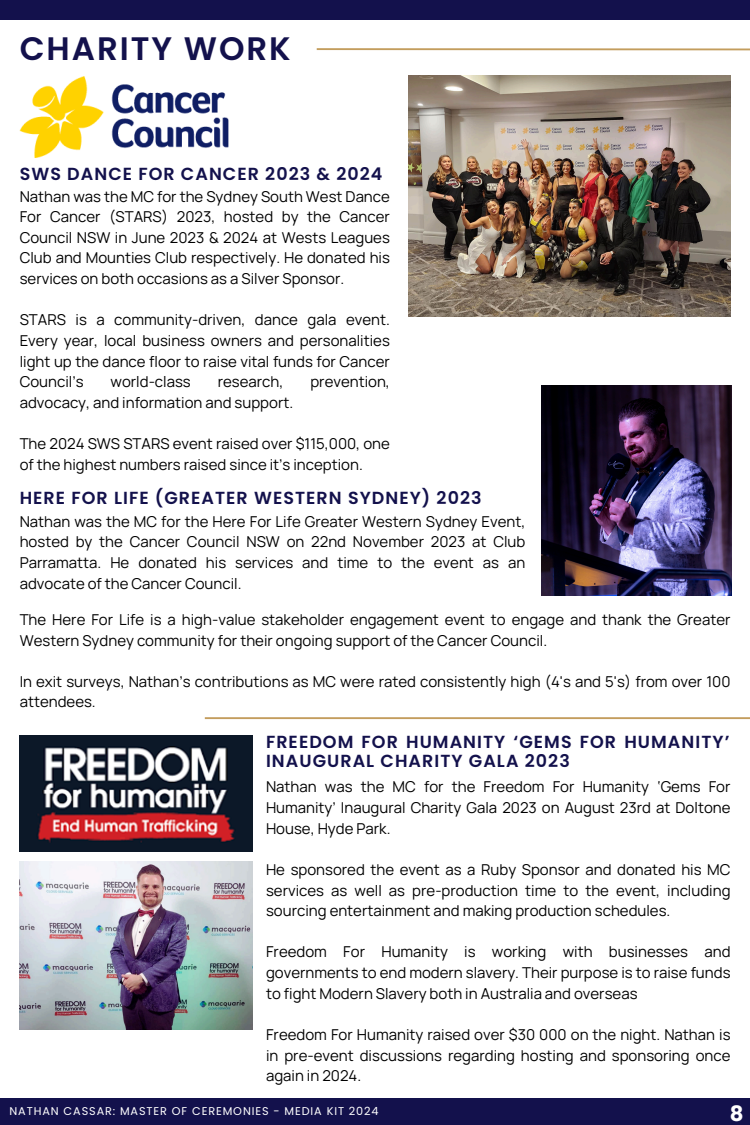
<style>
.page{position:relative;width:750px;height:1125px;background:#fff}
.page>*{position:absolute;margin:0;border:0;box-sizing:border-box;transform-origin:0 0}
.t1{font:600 32.5px "Poppins";letter-spacing:.06em;color:#13114c}
.t2{font:700 21.25px "Poppins";color:#fff}
.t3{font:600 17.5px/18.8px "Poppins";letter-spacing:.06em;color:#13114c}
.t4{font:15px/20.6px "Manrope";color:#000;text-align:justify}
.t5{font:11.25px "Poppins";letter-spacing:.08em;color:#fff}
</style>
<div class="page">
<div style="left:0;top:0;width:750px;height:20px;background:#13114c"></div>
<svg style="left:316px;top:48px;width:434px;height:3px"></svg>
<div style="left:0;top:1099px;width:750px;height:26px;background:#13114c"></div>
<hr style="left:205px;top:717px;width:545px;height:2px;background:#c39d5d">
<img style="left:20px;top:735px;width:232px;height:116px">
<img style="left:19px;top:76px;width:210px;height:82px">
<img style="left:408px;top:75px;width:323px;height:242px">
<img style="left:20px;top:862px;width:232px;height:168px">
<img style="left:542px;top:385px;width:189px;height:210px">
<h1 class="t1" style="left:20px;top:26px;width:273px">CHARITY WORK</h1>
<p class="t3" style="left:20px;top:165px;width:364px">SWS DANCE FOR CANCER 2023 &amp; 2024</p>
<h2 class="t4" style="left:20px;top:185px;width:372px">Nathan was the MC for the Sydney South West Dance For Cancer (STARS) 2023, hosted by the Cancer Council NSW in June 2023 &amp; 2024 at Wests Leagues Club and Mounties Club respectively. He donated his services on both occasions as a Silver Sponsor.</h2>
<p class="t4" style="left:20px;top:309px;width:372px">STARS is a community-driven, dance gala event.<br>Every year, local business owners and personalities light up the dance floor to raise vital funds for Cancer Council’s</p>
<p class="t4" style="left:111px;top:371px;width:82px">world-class</p>
<p class="t4" style="left:218px;top:371px;width:67px">research,</p>
<p class="t4" style="left:310px;top:371px;width:81px">prevention,</p>
<p class="t4" style="left:20px;top:392px;width:275px">advocacy, and information and support.</p>
<h3 class="t4" style="left:20px;top:433px;width:372px">The 2024 SWS STARS event raised over $115,000, one of the highest numbers raised since it’s inception.</h3>
<p class="t3" style="left:20px;top:489px;width:463px">HERE FOR LIFE (GREATER WESTERN SYDNEY) 2023</p>
<p class="t4" style="left:20px;top:511px;width:507px">Nathan was the MC for the Here For Life Greater Western Sydney Event, hosted by the Cancer Council NSW on 22nd November 2023 at Club Parramatta. He donated his services and time to the event as an advocate of the Cancer Council.</p>
<p class="t4" style="left:20px;top:609px;width:712px">The Here For Life is a high-value stakeholder engagement event to engage and thank the Greater<br>Western Sydney community for their ongoing support of the Cancer Council.</p>
<p class="t4" style="left:20px;top:671px;width:712px">In exit surveys, Nathan’s contributions as MC were rated consistently high (4's and 5's) from over 100 attendees.</p>
<h2 class="t3" style="left:266px;top:733px;width:465px">FREEDOM FOR HUMANITY ‘GEMS FOR HUMANITY’<br>INAUGURAL CHARITY GALA 2023</h2>
<h3 class="t4" style="left:266px;top:776px;width:466px">Nathan was the MC for the Freedom For Humanity ‘Gems For Humanity’ Inaugural Charity Gala 2023 on August 23rd at Doltone House, Hyde Park.</h3>
<h3 class="t4" style="left:266px;top:859px;width:466px">He sponsored the event as a Ruby Sponsor and donated his MC services as well as pre-production time to the event, including sourcing entertainment and making production schedules.</h3>
<h3 class="t4" style="left:266px;top:941px;width:466px">Freedom For Humanity is working with businesses and governments to end modern slavery. Their purpose is to raise funds to fight Modern Slavery both in Australia and overseas</h3>
<p class="t4" style="left:266px;top:1024px;width:466px">Freedom For Humanity raised over $30 000 on the night. Nathan is in pre-event discussions regarding hosting and sponsoring once again in 2024.</p>
<p class="t5" style="left:10px;top:1104px;width:371px">NATHAN CASSAR: MASTER OF CEREMONIES - MEDIA KIT 2024</p>
<p class="t2" style="left:730px;top:1099px;width:15px">8</p>
</div>
